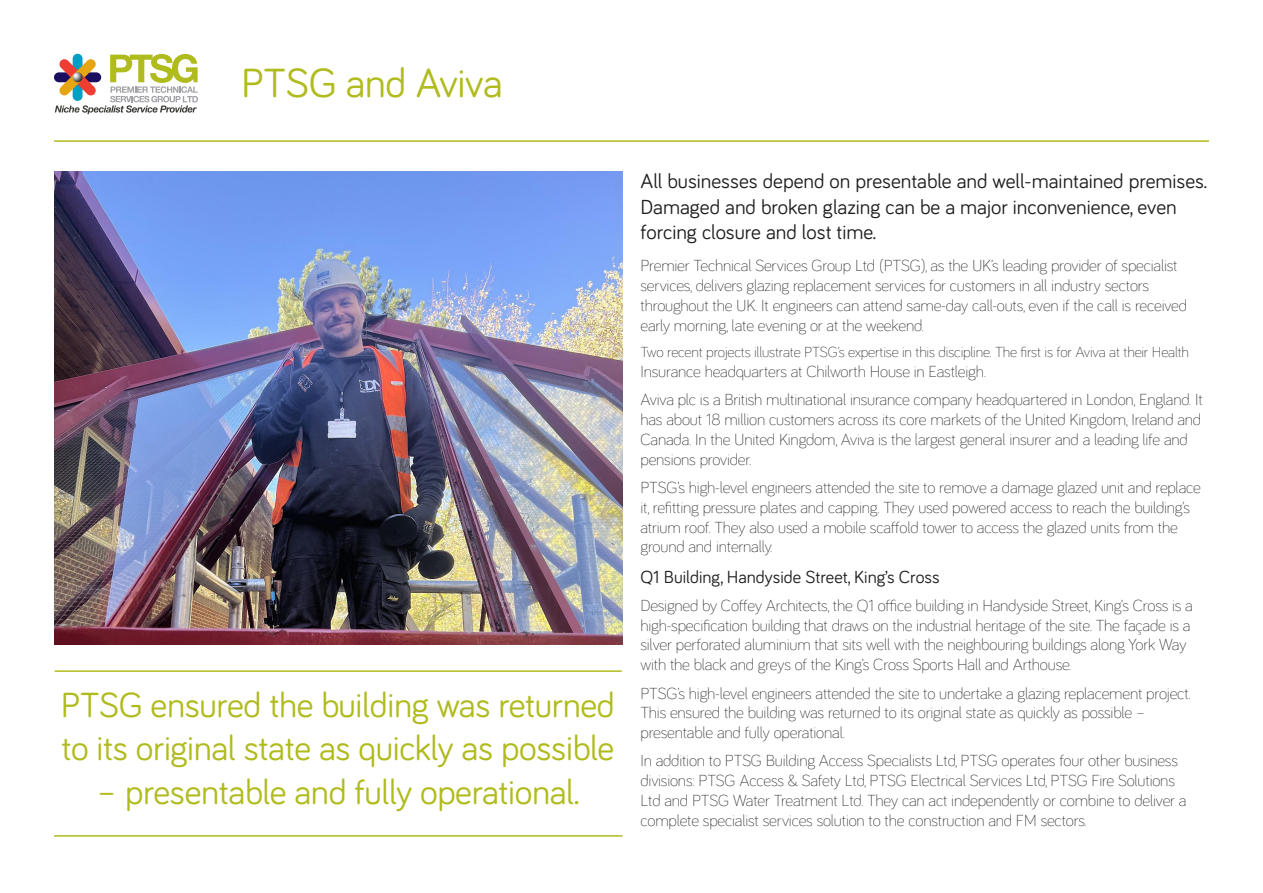
<style>
.page{position:relative;width:1263px;height:893px;background:#fff}
.page>*{position:absolute;margin:0;border:0;box-sizing:border-box;transform-origin:0 0}
.t1{font:42px "Bariol";letter-spacing:-.01em;color:#b0bb1d}
.Text_ONE{font:36px/43.2px "Bariol";letter-spacing:-.01em;color:#b0bb1d}
.Text_one{font:21px/25.2px "Bariol";color:#201f1e}
.Text_one-2{font:18px "Bariol";color:#201f1e}
.Text{font:300 16.5px/19.8px "Bariol";letter-spacing:-.01em;color:#201f1e}
.Text-2{font:300 15px "Bariol";letter-spacing:-.01em;color:#201f1e}
</style>
<div class="page">
<svg style="left:55px;top:54px;width:143px;height:60px"></svg>
<hr style="left:54px;top:140px;width:1155px;height:2px;background:#b0bb1d">
<img style="left:54px;top:172px;width:568px;height:472px">
<hr style="left:55px;top:670px;width:567px;height:2px;background:#b0bb1d">
<hr style="left:54px;top:835px;width:568px;height:2px;background:#b0bb1d">
<h1 class="t1" style="left:241px;top:54px;width:263px">PTSG and Aviva</h1>
<p class="Text_ONE" style="left:61px;top:682px;width:555px">PTSG ensured the building was returned to its original state as quickly as possible</p>
<p class="Text_ONE" style="left:96px;top:768px;width:485px">– presentable and fully operational.</p>
<p class="Text_one" style="left:640px;top:168px;width:568px">All businesses depend on presentable and well-maintained premises.<br>Damaged and broken glazing can be a major inconvenience, even forcing closure and lost time.</p>
<p class="Text" style="left:640px;top:255px;width:548px">Premier Technical Services Group Ltd (PTSG), as the UK’s leading provider of specialist services, delivers glazing replacement services for customers in all industry sectors throughout the UK. It engineers can attend same-day call-outs, even if the call is received early morning, late evening or at the weekend.</p>
<p class="Text-2" style="left:640px;top:342px;width:550px">Two recent projects illustrate PTSG’s expertise in this discipline. The first is for Aviva at their Health</p>
<p class="Text" style="left:640px;top:361px;width:347px">Insurance headquarters at Chilworth House in Eastleigh.</p>
<p class="Text" style="left:640px;top:389px;width:564px">Aviva plc is a British multinational insurance company headquartered in London, England. It has about 18 million customers across its core markets of the United Kingdom, Ireland and Canada. In the United Kingdom, Aviva is the largest general insurer and a leading life and pensions provider.</p>
<p class="Text" style="left:640px;top:477px;width:562px">PTSG’s high-level engineers attended the site to remove a damage glazed unit and replace it, refitting pressure plates and capping. They used powered access to reach the building’s atrium roof. They also used a mobile scaffold tower to access the glazed units from the ground and internally.</p>
<p class="Text_one-2" style="left:640px;top:564px;width:301px">Q1 Building, Handyside Street, King’s Cross</p>
<p class="Text" style="left:640px;top:594px;width:554px">Designed by Coffey Architects, the Q1 office building in Handyside Street, King’s Cross is a high-specification building that draws on the industrial heritage of the site. The façade is a silver perforated aluminium that sits well with the neighbouring buildings along York Way with the black and greys of the King’s Cross Sports Hall and Arthouse.</p>
<p class="Text" style="left:640px;top:682px;width:552px">PTSG’s high-level engineers attended the site to undertake a glazing replacement project.<br>This ensured the building was returned to its original state as quickly as possible – presentable and fully operational.</p>
<p class="Text" style="left:640px;top:750px;width:547px">In addition to PTSG Building Access Specialists Ltd, PTSG operates four other business divisions: PTSG Access &amp; Safety Ltd, PTSG Electrical Services Ltd, PTSG Fire Solutions Ltd and PTSG Water Treatment Ltd. They can act independently or combine to deliver a complete specialist services solution to the construction and FM sectors.</p>
</div>
